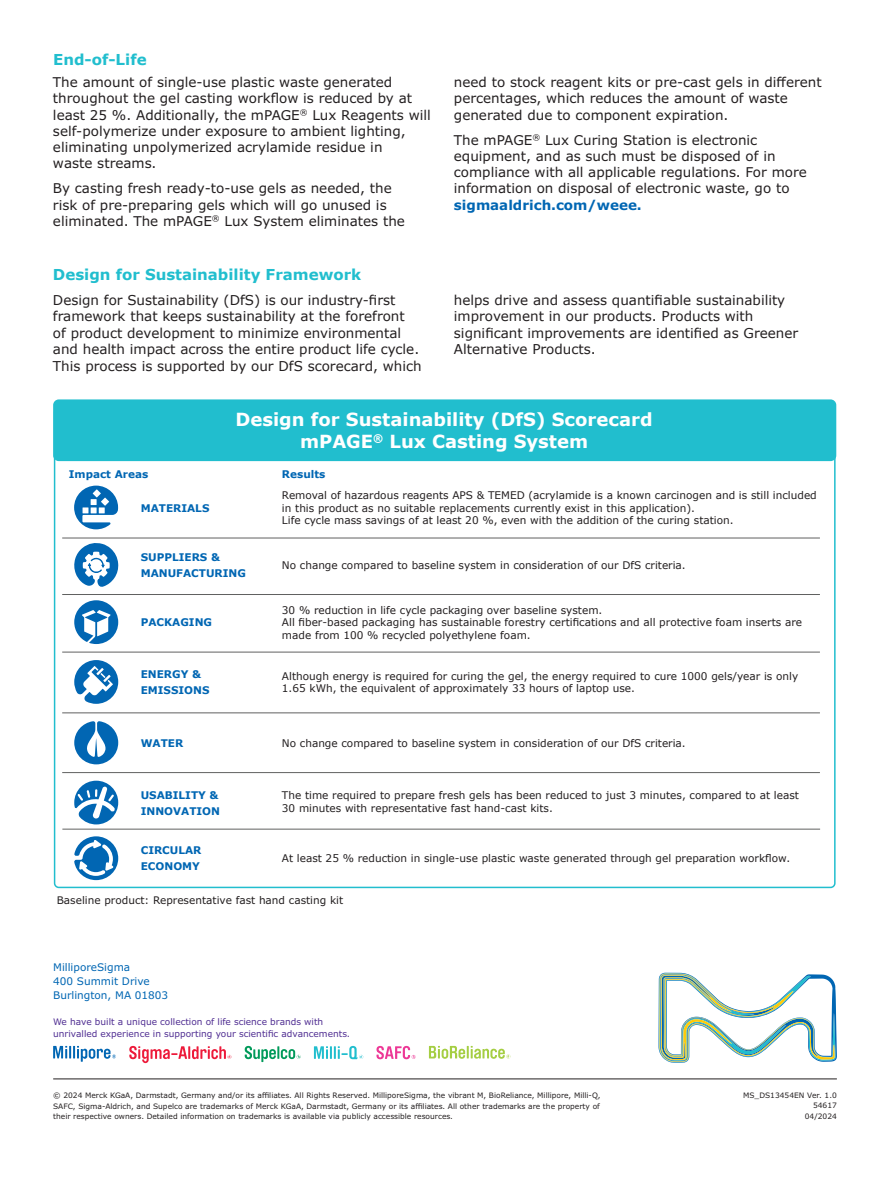
<style>
.page{position:relative;width:890px;height:1187px;background:#fff}
.page>*{position:absolute;margin:0;border:0;box-sizing:border-box;transform-origin:0 0}
.t1{font:700 18px/21.9px "Verdana";color:#fff;text-align:center}
.t2{font:700 15px "Verdana";color:#21bece}
.t3{font:13.5px/16.2px "Verdana Pro";color:#231f20}
.t4{font:13.5px/16.5px "Verdana";color:#231f20}
.t5{font:700 13.5px "Verdana Pro";color:#0166b3}
.t6{font:10.5px/12.6px "Verdana";color:#231f20}
.t7{font:700 10.5px/15.9px "Verdana";color:#0166b3}
.t8{font:10.5px "Verdana Pro";color:#231f20}
.t9{font:10.5px/13.5px "Verdana Pro";color:#0166b3}
.t10{font:9px/12px "Verdana Pro";color:#502e92}
.t11{font:7.5px/10.5px "Verdana Pro";color:#231f20;text-align:right}
</style>
<div class="page">
<hr style="left:53px;top:1078px;width:783px;height:1px;background:#231f20">
<svg style="left:376px;top:1045px;width:39px;height:14px"></svg>
<svg style="left:129px;top:1045px;width:102px;height:17px"></svg>
<svg style="left:314px;top:1045px;width:49px;height:14px"></svg>
<svg style="left:244px;top:1045px;width:56px;height:16px"></svg>
<svg style="left:53px;top:1045px;width:63px;height:16px"></svg>
<svg style="left:429px;top:1045px;width:81px;height:13px"></svg>
<svg style="left:658px;top:972px;width:178px;height:90px"></svg>
<svg style="left:74px;top:485px;width:44px;height:44px"></svg>
<svg style="left:74px;top:543px;width:45px;height:44px"></svg>
<svg style="left:74px;top:600px;width:44px;height:44px"></svg>
<svg style="left:74px;top:660px;width:44px;height:43px"></svg>
<svg style="left:74px;top:721px;width:44px;height:43px"></svg>
<svg style="left:74px;top:780px;width:44px;height:44px"></svg>
<svg style="left:74px;top:836px;width:44px;height:44px"></svg>
<hr style="left:62px;top:537px;width:757px;height:1px;background:#606160">
<hr style="left:62px;top:594px;width:757px;height:1px;background:#606160">
<hr style="left:62px;top:651px;width:757px;height:1px;background:#606160">
<hr style="left:62px;top:712px;width:757px;height:1px;background:#606160">
<hr style="left:62px;top:772px;width:757px;height:1px;background:#606160">
<hr style="left:62px;top:828px;width:757px;height:1px;background:#606160">
<div style="left:55px;top:401px;width:779px;height:58px;background:#21bece;border-radius:4px"></div>
<div style="left:53px;top:399px;width:783px;height:62px;border:3px solid #21bece;border-radius:4px"></div>
<div style="left:54px;top:407px;width:781px;height:481px;border:2px solid #21bece;border-radius:4px"></div>
<h2 class="t2" style="left:53px;top:50px;width:95px">End-of-Life</h2>
<p class="t3" style="left:53px;top:74px;width:379px">The amount of single-use plastic waste generated throughout the gel casting workflow is reduced by at least 25 %. Additionally, the mPAGE<sup>®</sup> Lux Reagents will self-polymerize under exposure to ambient lighting, eliminating unpolymerized acrylamide residue in<br>waste streams.</p>
<p class="t3" style="left:53px;top:180px;width:353px">By casting fresh ready-to-use gels as needed, the risk of pre-preparing gels which will go unused is eliminated. The mPAGE<sup>®</sup> Lux System eliminates the</p>
<h2 class="t2" style="left:53px;top:265px;width:310px">Design for Sustainability Framework</h2>
<p class="t3" style="left:454px;top:74px;width:369px">need to stock reagent kits or pre-cast gels in different percentages, which reduces the amount of waste generated due to component expiration.</p>
<p class="t3" style="left:454px;top:132px;width:354px">The mPAGE<sup>®</sup> Lux Curing Station is electronic equipment, and as such must be disposed of in compliance with all applicable regulations. For more information on disposal of electronic waste, go to</p>
<p class="t5" style="left:454px;top:196px;width:189px">sigmaaldrich.com/weee.</p>
<p class="t4" style="left:53px;top:292px;width:370px">Design for Sustainability (DfS) is our industry-first framework that keeps sustainability at the forefront<br>of product development to minimize environmental and health impact across the entire product life cycle.<br>This process is supported by our DfS scorecard, which</p>
<p class="t4" style="left:454px;top:292px;width:346px">helps drive and assess quantifiable sustainability improvement in our products. Products with significant improvements are identified as Greener Alternative Products.</p>
<h1 class="t1" style="left:235px;top:409px;width:418px">Design for Sustainability (DfS) Scorecard mPAGE<sup>®</sup> Lux Casting System</h1>
<p class="t7" style="left:69px;top:466px;width:81px">Impact Areas</p>
<p class="t7" style="left:282px;top:466px;width:45px">Results</p>
<p class="t7" style="left:141px;top:499px;width:70px">MATERIALS</p>
<p class="t7" style="left:141px;top:549px;width:107px">SUPPLIERS &amp;<br>MANUFACTURING</p>
<p class="t7" style="left:141px;top:614px;width:73px">PACKAGING</p>
<p class="t7" style="left:141px;top:666px;width:70px">ENERGY &amp;<br>EMISSIONS</p>
<p class="t7" style="left:141px;top:735px;width:44px">WATER</p>
<p class="t7" style="left:141px;top:787px;width:81px">USABILITY &amp;<br>INNOVATION</p>
<p class="t7" style="left:141px;top:842px;width:62px">CIRCULAR<br>ECONOMY</p>
<p class="t6" style="left:282px;top:489px;width:536px">Removal of hazardous reagents APS &amp; TEMED (acrylamide is a known carcinogen and is still included in this product as no suitable replacements currently exist in this application).<br>Life cycle mass savings of at least 20 %, even with the addition of the curing station.</p>
<p class="t6" style="left:282px;top:559px;width:405px">No change compared to baseline system in consideration of our DfS criteria.</p>
<p class="t6" style="left:282px;top:603px;width:521px">30 % reduction in life cycle packaging over baseline system.<br>All fiber-based packaging has sustainable forestry certifications and all protective foam inserts are made from 100 % recycled polyethylene foam.</p>
<p class="t6" style="left:282px;top:669px;width:517px">Although energy is required for curing the gel, the energy required to cure 1000 gels/year is only<br>1.65 kWh, the equivalent of approximately 33 hours of laptop use.</p>
<p class="t6" style="left:282px;top:736px;width:405px">No change compared to baseline system in consideration of our DfS criteria.</p>
<p class="t6" style="left:282px;top:788px;width:518px">The time required to prepare fresh gels has been reduced to just 3 minutes, compared to at least<br>30 minutes with representative fast hand-cast kits.</p>
<p class="t6" style="left:282px;top:852px;width:509px">At least 25 % reduction in single-use plastic waste generated through gel preparation workflow.</p>
<p class="t8" style="left:57px;top:893px;width:288px">Baseline product: Representative fast hand casting kit</p>
<p class="t9" style="left:53px;top:960px;width:117px">MilliporeSigma<br>400 Summit Drive<br>Burlington, MA 01803</p>
<p class="t10" style="left:53px;top:1015px;width:298px">We have built a unique collection of life science brands with unrivalled experience in supporting your scientific advancements.</p>
<p class="t11" style="left:53px;top:1090px;width:548px;text-align:justify">© 2024 Merck KGaA, Darmstadt, Germany and/or its affiliates. All Rights Reserved. MilliporeSigma, the vibrant M, BioReliance, Millipore, Milli-Q, SAFC, Sigma-Aldrich, and Supelco are trademarks of Merck KGaA, Darmstadt, Germany or its affiliates. All other trademarks are the property of their respective owners. Detailed information on trademarks is available via publicly accessible resources.</p>
<p class="t11" style="left:742px;top:1089px;width:95px">MS_DS13454EN Ver. 1.0<br>54617<br>04/2024</p>
</div>
